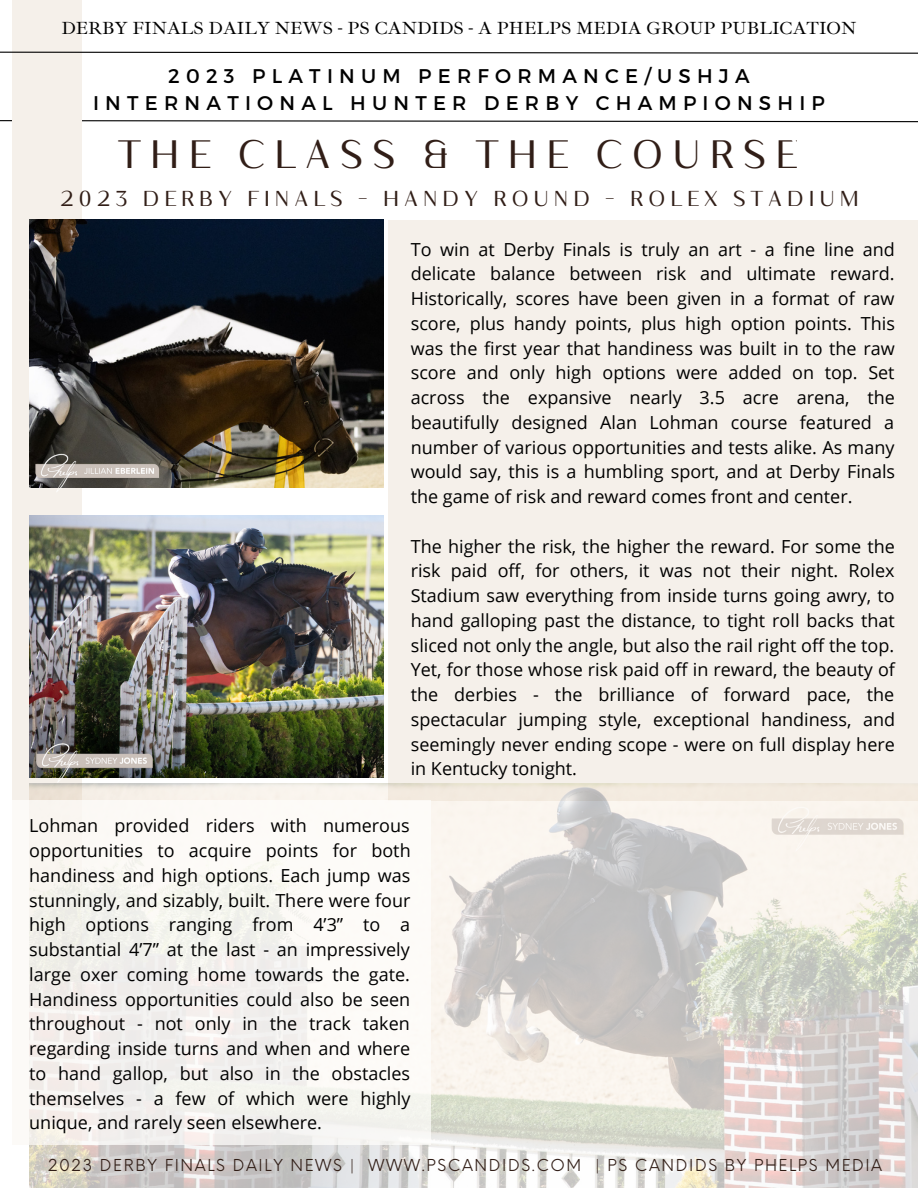
<style>
.page{position:relative;width:918px;height:1188px;background:#fff}
.page>*{position:absolute;margin:0;border:0;box-sizing:border-box;transform-origin:0 0}
.t1{font:39.6px "Kulachat HC";letter-spacing:.205em;color:#311e17}
.t2{font:21.6px "Kulachat HC";letter-spacing:.205em;color:#311e17}
.t3{font:19.8px "Montserrat";letter-spacing:.315em;color:#000}
.t4{font:18px/24.8px "Open Sans";color:#000;text-align:justify}
.t5{font:18px "Ibarra Real Nova";color:#000}
.t6{font:16.05px "Neue Einstellung";letter-spacing:.1em;color:#311e17}
</style>
<div class="page">
<svg style="left:0;top:120px;width:918px;height:3px"></svg>
<div style="left:12px;top:0;width:69px;height:1145px;background:#f5f0ea"></div>
<svg style="left:0;top:51px;width:918px;height:3px"></svg>
<div style="left:388px;top:220px;width:530px;height:580px;background:#f5f0ea"></div>
<img style="left:29px;top:220px;width:355px;height:267px">
<img style="left:29px;top:515px;width:355px;height:262px">
<img style="left:29px;top:784px;width:889px;height:404px">
<div style="left:12px;top:800px;width:418px;height:345px;background:#f8f6f1"></div>
<img style="left:29px;top:452px;width:145px;height:41px">
<img style="left:29px;top:741px;width:146px;height:43px">
<img style="left:744px;top:805px;width:174px;height:48px">
<p class="t5" style="left:62px;top:17px;width:796px">DERBY FINALS DAILY NEWS - PS CANDIDS - A PHELPS MEDIA GROUP PUBLICATION</p>
<p class="t3" style="left:168px;top:63px;width:583px">2023 PLATINUM PERFORMANCE/USHJA</p>
<p class="t3" style="left:93px;top:91px;width:733px">INTERNATIONAL HUNTER DERBY CHAMPIONSHIP</p>
<p class="t1" style="left:118px;top:140px;width:681px">THE CLASS &amp; THE COURSE</p>
<p class="t2" style="left:60px;top:191px;width:801px">2023 DERBY FINALS - HANDY ROUND - ROLEX STADIUM</p>
<p class="t4" style="left:411px;top:236px;width:486px">To win at Derby Finals is truly an art - a fine line and delicate balance between risk and ultimate reward.<br>Historically, scores have been given in a format of raw score, plus handy points, plus high option points. This was the first year that handiness was built in to the raw score and only high options were added on top. Set across the expansive nearly 3.5 acre arena, the beautifully designed Alan Lohman course featured a number of various opportunities and tests alike. As many would say, this is a humbling sport, and at Derby Finals the game of risk and reward comes front and center.</p>
<p class="t4" style="left:411px;top:533px;width:486px">The higher the risk, the higher the reward. For some the risk paid off, for others, it was not their night. Rolex Stadium saw everything from inside turns going awry, to hand galloping past the distance, to tight roll backs that sliced not only the angle, but also the rail right off the top.<br>Yet, for those whose risk paid off in reward, the beauty of the derbies - the brilliance of forward pace, the spectacular jumping style, exceptional handiness, and seemingly never ending scope - were on full display here in Kentucky tonight.</p>
<p class="t4" style="left:29px;top:813px;width:383px">Lohman provided riders with numerous opportunities to acquire points for both handiness and high options. Each jump was stunningly, and sizably, built. There were four high options ranging from 4’3” to a substantial 4’7” at the last - an impressively large oxer coming home towards the gate.<br>Handiness opportunities could also be seen throughout - not only in the track taken regarding inside turns and when and where to hand gallop, but also in the obstacles themselves - a few of which were highly unique, and rarely seen elsewhere.</p>
<p class="t6" style="left:48px;top:1150px;width:836px">2023 DERBY FINALS DAILY NEWS | WWW.PSCANDIDS.COM | PS CANDIDS BY PHELPS MEDIA</p>
</div>
